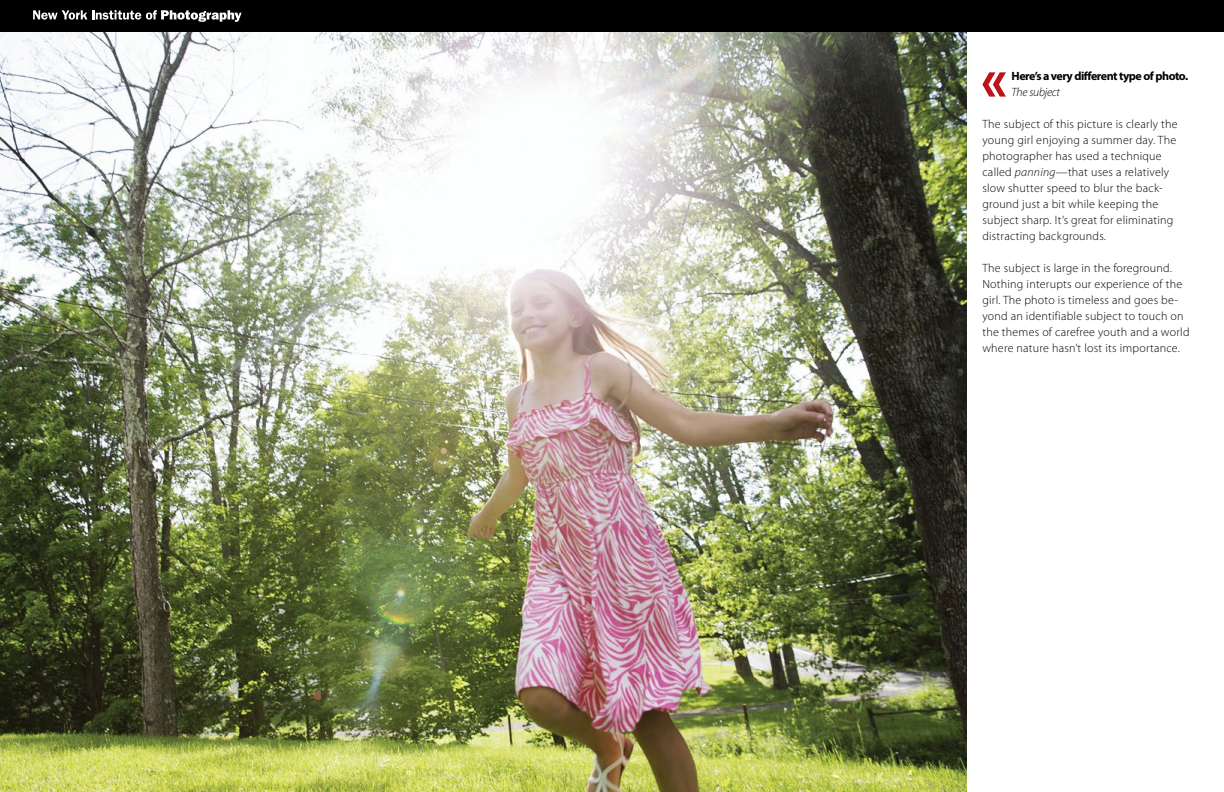
<style>
.page{position:relative;width:1224px;height:792px;background:#fff}
.page>*{position:absolute;margin:0;border:0;box-sizing:border-box;transform-origin:0 0}
.t1{font:700 condensed 65.5px "Myriad Pro";color:#bc141a}
.t2{font:300 12px/16px "Myriad Pro";letter-spacing:.02em;color:#000}
.t3{font:700 12px "Myriad Pro";letter-spacing:-.04em;color:#000}
.t4{font:italic 300 12px "Myriad Pro";letter-spacing:-.02em;color:#000}
.s1{font-style:italic}
</style>
<div class="page">
<img style="left:0;top:32px;width:966px;height:760px">
<div style="left:0;top:0;width:1224px;height:32px;background:#000"></div>
<svg style="left:33px;top:10px;width:209px;height:12px"></svg>
<h1 class="t1" style="left:981px;top:38px;width:27px">«</h1>
<p class="t3" style="left:1012px;top:68px;width:178px">Here’s a very different type of photo.</p>
<p class="t4" style="left:1012px;top:86px;width:50px">The subject</p>
<p class="t2" style="left:982px;top:116px;width:197px">The subject of this picture is clearly the young girl enjoying a summer day. The photographer has used a technique called <span class="s1">panning</span>—that uses a relatively slow shutter speed to blur the back&shy;ground just a bit while keeping the subject sharp. It’s great for eliminating distracting backgrounds.</p>
<p class="t2" style="left:982px;top:260px;width:209px">The subject is large in the foreground.<br>Nothing interupts our experience of the girl. The photo is timeless and goes be&shy;yond an identifiable subject to touch on the themes of carefree youth and a world where nature hasn’t lost its importance.</p>
</div>
